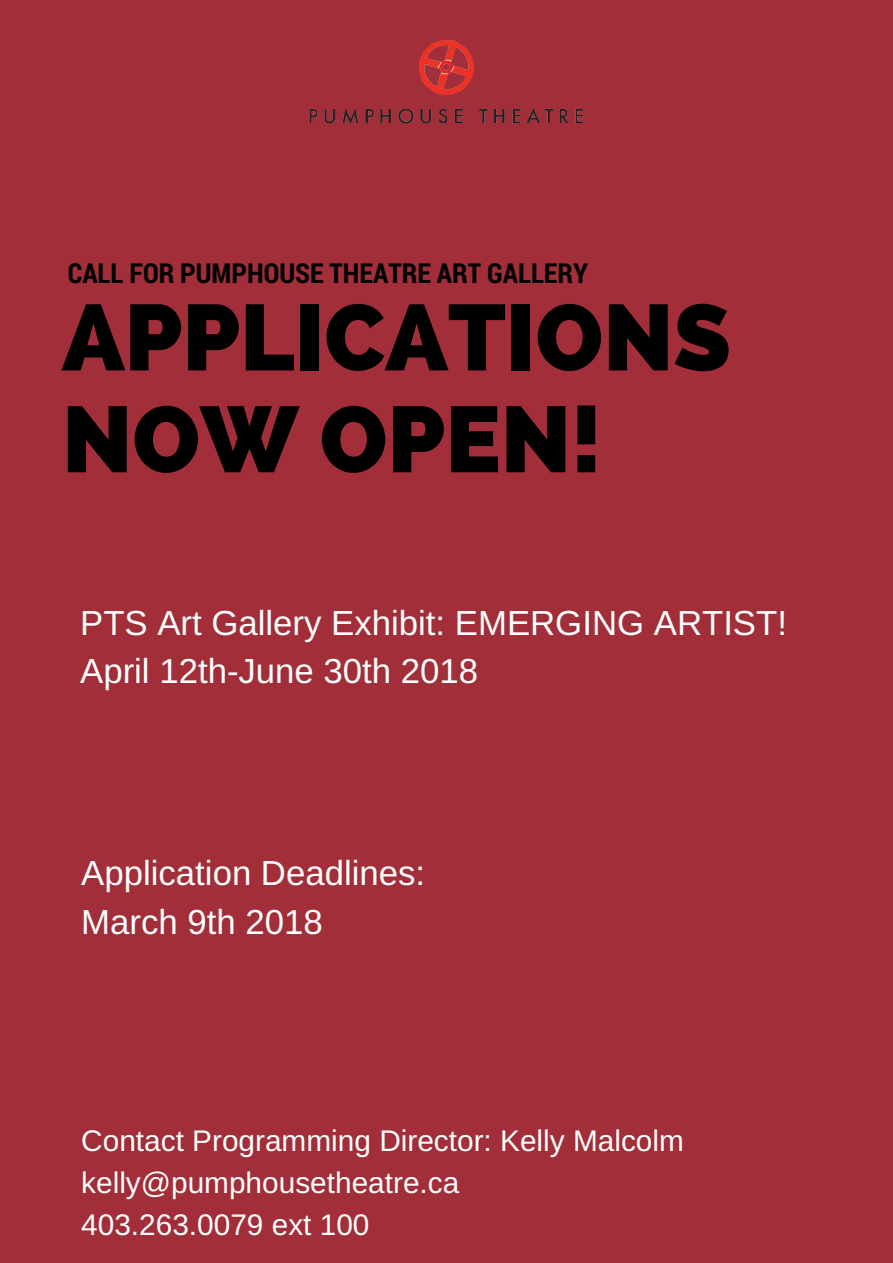
<style>
.page{position:relative;width:893px;height:1263px;background:#a12e38}
.page>*{position:absolute;margin:0;border:0;box-sizing:border-box;transform-origin:0 0}
.t1{font:800 93.15px/101.9px "Raleway";color:#000}
.t2{font:34.8px/48.4px "Arimo";color:#fff}
.t3{font:29.78px/41.6px "Arimo";color:#fff}
.t4{font:700 27.53px "Roboto Condensed";color:#000}
</style>
<div class="page">
<img style="left:278px;top:28px;width:337px;height:116px">
<p class="t4" style="left:68px;top:254px;width:522px">CALL FOR PUMPHOUSE THEATRE ART GALLERY</p>
<h1 class="t1" style="left:62px;top:287px;width:670px">APPLICATIONS<br>NOW OPEN!</h1>
<p class="t2" style="left:80px;top:599px;width:708px">PTS Art Gallery Exhibit: EMERGING ARTIST!<br>April 12th-June 30th 2018</p>
<p class="t2" style="left:81px;top:849px;width:345px">Application Deadlines:<br>March 9th 2018</p>
<p class="t3" style="left:81px;top:1120px;width:604px">Contact Programming Director: Kelly Malcolm kelly@pumphousetheatre.ca<br>403.263.0079 ext 100</p>
</div>
